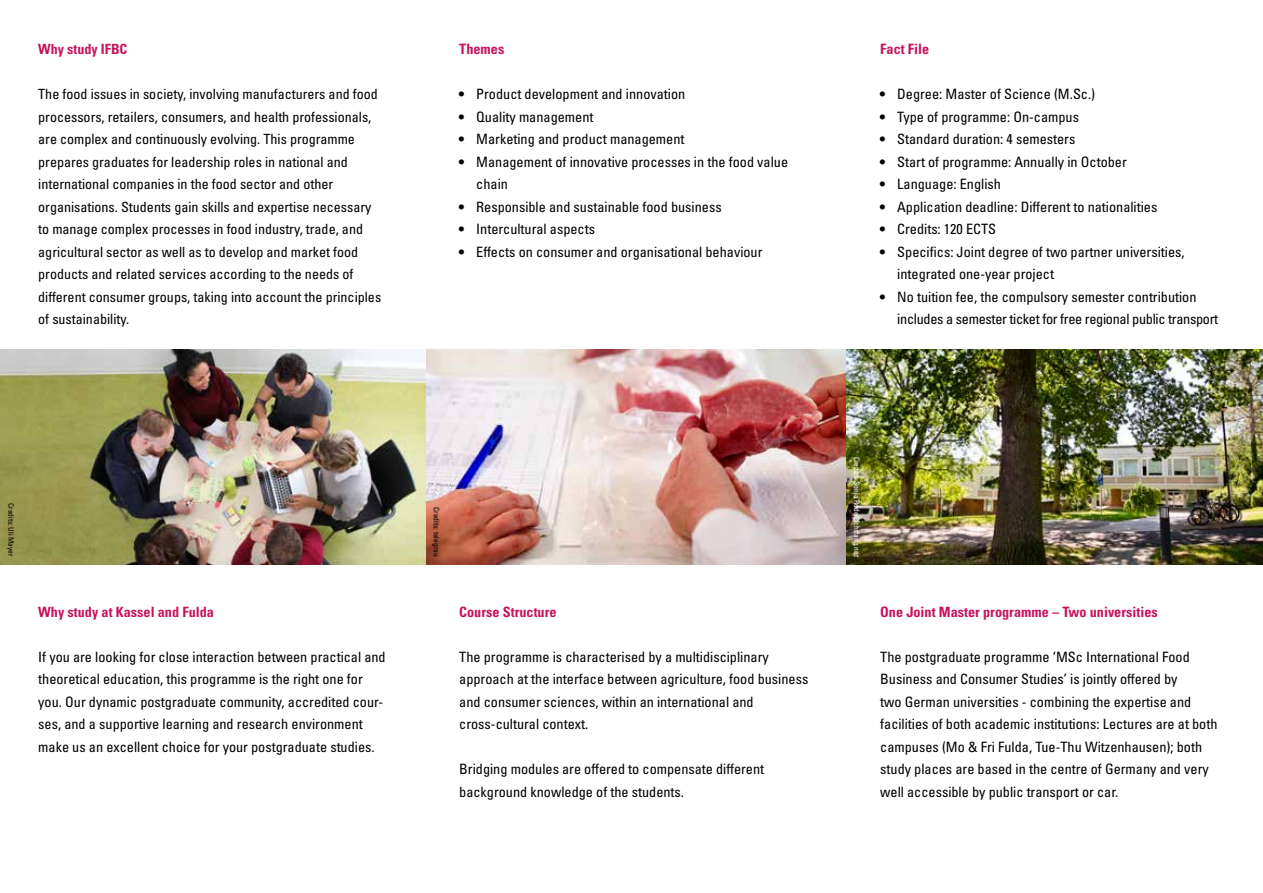
<style>
.page{position:relative;width:1263px;height:893px;background:#fff}
.page>*{position:absolute;margin:0;border:0;box-sizing:border-box;transform-origin:0 0}
.t1{font:condensed 14.25px/22.5px "Univers LT Pro";color:#000}
.t2{font:condensed 14.25px/22.5px "Univers LT Pro";letter-spacing:-.02em;color:#000}
.t3{font:700 condensed 14.25px "Univers LT Pro";color:#c7135d}
.t4{font:condensed 14.1px/22.5px "Univers LT Pro";color:#000}
.t5{font:700 condensed 14.1px "Univers LT Pro";color:#c7135d}
.t6{font:condensed 7.5px "Univers LT Pro";color:#000}
.t7{font:condensed 7.5px "Univers LT Pro";color:#fff}
</style>
<div class="page">
<img style="left:0;top:349px;width:1263px;height:216px">
<p class="t5" style="left:38px;top:40px;width:91px">Why study IFBC</p>
<p class="t4" style="left:38px;top:82px;width:344px">The food issues in society, involving manufacturers and food processors, retailers, consumers, and health professionals, are complex and continuously evolving. This programme prepares graduates for leadership roles in national and international companies in the food sector and other organisations. Students gain skills and expertise necessary to manage complex processes in food industry, trade, and agricultural sector as well as to develop and market food products and related services according to the needs of different consumer groups, taking into account the principles of sustainability.</p>
<p class="t3" style="left:459px;top:40px;width:47px">Themes</p>
<p class="t1" style="left:459px;top:82px;width:227px">• Product development and innovation</p>
<p class="t1" style="left:459px;top:105px;width:136px">• Quality management</p>
<p class="t1" style="left:459px;top:127px;width:227px">• Marketing and product management</p>
<p class="t1" style="left:476px;top:150px;width:313px;text-indent:-17px">• Management of innovative processes in the food value chain</p>
<p class="t1" style="left:459px;top:195px;width:264px">• Responsible and sustainable food business</p>
<p class="t1" style="left:459px;top:217px;width:137px">• Intercultural aspects</p>
<p class="t1" style="left:459px;top:240px;width:305px">• Effects on consumer and organisational behaviour</p>
<p class="t3" style="left:880px;top:40px;width:51px">Fact File</p>
<p class="t1" style="left:880px;top:82px;width:216px">• Degree: Master of Science (M.Sc.)</p>
<p class="t1" style="left:880px;top:105px;width:200px">• Type of programme: On-campus</p>
<p class="t1" style="left:880px;top:127px;width:197px">• Standard duration: 4 semesters</p>
<p class="t1" style="left:880px;top:150px;width:248px">• Start of programme: Annually in October</p>
<p class="t1" style="left:880px;top:172px;width:122px">• Language: English</p>
<p class="t1" style="left:880px;top:195px;width:279px">• Application deadline: Different to nationalities</p>
<p class="t1" style="left:880px;top:217px;width:117px">• Credits: 120 ECTS</p>
<p class="t1" style="left:897px;top:240px;width:289px;text-indent:-17px">• Specifics: Joint degree of two partner universities, integrated one-year project</p>
<p class="t2" style="left:897px;top:285px;width:322px;text-indent:-17px">• No tuition fee, the compulsory semester contribution includes a semester ticket for free regional public transport</p>
<p class="t6" style="left:16px;top:503px;width:55px;rotate:90deg">Credits: Uli Mayer</p>
<p class="t3" style="left:38px;top:603px;width:177px">Why study at Kassel and Fulda</p>
<p class="t1" style="left:38px;top:645px;width:349px">If you are looking for close interaction between practical and theoretical education, this programme is the right one for you. Our dynamic postgraduate community, accredited cour&shy;ses, and a supportive learning and research environment make us an excellent choice for your postgraduate studies.</p>
<p class="t6" style="left:441px;top:507px;width:51px;rotate:90deg">Credits: telegrau</p>
<p class="t3" style="left:459px;top:603px;width:99px">Course Structure</p>
<p class="t1" style="left:459px;top:645px;width:351px">The programme is characterised by a multidisciplinary approach at the interface between agriculture, food business and consumer sciences, within an international and cross-cultural context.</p>
<p class="t1" style="left:459px;top:757px;width:306px">Bridging modules are offered to compensate different background knowledge of the students.</p>
<p class="t7" style="left:862px;top:457px;width:102px;rotate:90deg">Credits: Sonja Rode/Lichtfang.net</p>
<p class="t3" style="left:880px;top:603px;width:279px">One Joint Master programme – Two universities</p>
<p class="t1" style="left:880px;top:645px;width:339px">The postgraduate programme ‘MSc International Food Business and Consumer Studies’ is jointly offered by<br>two German universities - combining the expertise and facilities of both academic institutions: Lectures are at both campuses (Mo &amp; Fri Fulda, Tue-Thu Witzenhausen); both study places are based in the centre of Germany and very well accessible by public transport or car.</p>
</div>
